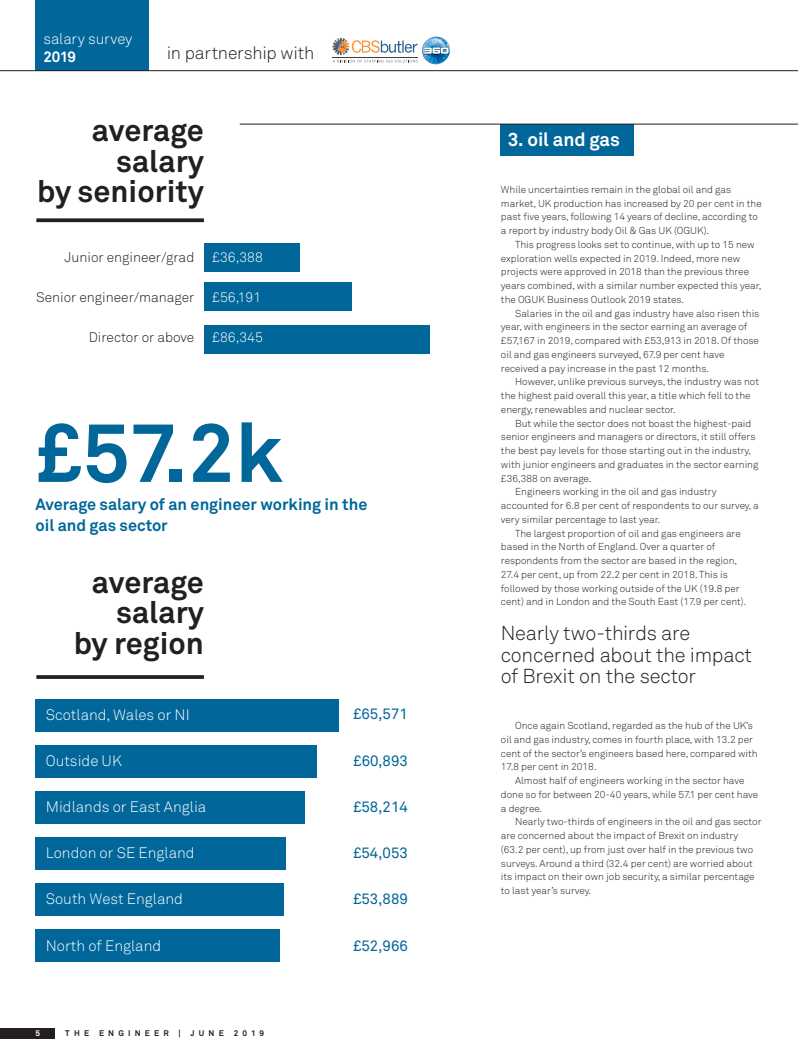
<style>
.page{position:relative;width:798px;height:1063px;background:#fff}
.page>*{position:absolute;margin:0;border:0;box-sizing:border-box;transform-origin:0 0}
.t1{font:700 82.5px "Akkurat";color:#01669a}
.t2{font:700 30.5px/30.5px "Akkurat";color:#231f20;text-align:right}
.t3{font:300 20px/21.2px "Akkurat";letter-spacing:-.01em;color:#231f20}
.t4{font:700 18.75px "Akkurat";letter-spacing:-.005em;color:#fff}
.t5{font:300 17.5px "Akkurat";letter-spacing:-.01em;color:#231f20}
.t6{font:700 16.25px/21.2px "Akkurat";color:#01669a}
.t7{font:300 15px "Akkurat";color:#fff}
.t8{font:15px "Akkurat";color:#01669a}
.t9{font:700 15px "Akkurat";color:#fff}
.t10{font:300 13.75px "Akkurat";color:#231f20}
.t11{font:300 13.75px "Akkurat";color:#fff}
.t12{font:300 10px/13.8px "Akkurat";color:#231f20}
.t13{font:700 8.12px "Akkurat";letter-spacing:.515em;color:#231f20}
.t14{font:700 8.12px "Akkurat";color:#fff}
</style>
<div class="page">
<div style="left:35px;top:699px;width:303px;height:33px;background:#01669a"></div>
<div style="left:35px;top:745px;width:282px;height:33px;background:#01669a"></div>
<div style="left:35px;top:791px;width:270px;height:33px;background:#01669a"></div>
<div style="left:35px;top:837px;width:250px;height:33px;background:#01669a"></div>
<div style="left:35px;top:883px;width:249px;height:33px;background:#01669a"></div>
<div style="left:35px;top:929px;width:245px;height:33px;background:#01669a"></div>
<svg style="left:332px;top:37px;width:118px;height:27px"></svg>
<div style="left:0;top:1028px;width:55px;height:11px;background:#231f20"></div>
<div style="left:35px;top:0;width:114px;height:71px;background:#01669a"></div>
<hr style="left:0;top:70px;width:797px;height:1px;background:#231f20">
<svg style="left:36px;top:218px;width:168px;height:4px"></svg>
<div style="left:500px;top:124px;width:133px;height:31px;background:#01669a"></div>
<hr style="left:240px;top:124px;width:557px;height:1px;background:#231f20">
<svg style="left:36px;top:675px;width:168px;height:4px"></svg>
<div style="left:204px;top:244px;width:95px;height:28px;background:#01669a"></div>
<div style="left:204px;top:283px;width:147px;height:28px;background:#01669a"></div>
<div style="left:204px;top:325px;width:225px;height:28px;background:#01669a"></div>
<h3 class="t7" style="left:43px;top:30px;width:90px">salary survey</h3>
<h3 class="t9" style="left:43px;top:47px;width:34px">2019</h3>
<h3 class="t5" style="left:167px;top:42px;width:149px">in partnership with</h3>
<h2 class="t2" style="left:37px;top:115px;width:168px">average salary<br>by seniority</h2>
<h3 class="t10" style="left:64px;top:249px;width:131px">Junior engineer/grad</h3>
<h3 class="t10" style="left:36px;top:289px;width:160px">Senior engineer/manager</h3>
<h3 class="t10" style="left:89px;top:329px;width:107px">Director or above</h3>
<h3 class="t11" style="left:212px;top:249px;width:52px">£36,388</h3>
<h3 class="t11" style="left:212px;top:289px;width:50px">£56,191</h3>
<h3 class="t11" style="left:212px;top:329px;width:52px">£86,345</h3>
<h1 class="t1" style="left:35px;top:401px;width:249px">£57.2k</h1>
<h3 class="t6" style="left:35px;top:493px;width:333px">Average salary of an engineer working in the oil and gas sector</h3>
<h2 class="t2" style="left:74px;top:567px;width:132px">average salary<br>by region</h2>
<h3 class="t7" style="left:46px;top:705px;width:145px">Scotland, Wales or NI</h3>
<h3 class="t7" style="left:46px;top:752px;width:78px">Outside UK</h3>
<h3 class="t7" style="left:46px;top:798px;width:162px">Midlands or East Anglia</h3>
<h3 class="t7" style="left:46px;top:844px;width:150px">London or SE England</h3>
<h3 class="t7" style="left:46px;top:890px;width:139px">South West England</h3>
<h3 class="t7" style="left:46px;top:937px;width:117px">North of England</h3>
<p class="t14" style="left:35px;top:1028px;width:6px">5</p>
<p class="t13" style="left:65px;top:1028px;width:200px">THE ENGINEER | JUNE 2019</p>
<h3 class="t8" style="left:353px;top:705px;width:56px">£65,571</h3>
<h3 class="t8" style="left:353px;top:752px;width:56px">£60,893</h3>
<h3 class="t8" style="left:353px;top:798px;width:56px">£58,214</h3>
<h3 class="t8" style="left:353px;top:844px;width:56px">£54,053</h3>
<h3 class="t8" style="left:353px;top:890px;width:56px">£53,889</h3>
<h3 class="t8" style="left:353px;top:937px;width:56px">£52,966</h3>
<h3 class="t4" style="left:507px;top:127px;width:114px">3. oil and gas</h3>
<p class="t12" style="left:500px;top:183px;width:262px">While uncertainties remain in the global oil and gas market, UK production has increased by 20 per cent in the past five years, following 14 years of decline, according to a report by industry body Oil &amp; Gas UK (OGUK).</p>
<p class="t12" style="left:500px;top:238px;width:262px;text-indent:14px">This progress looks set to continue, with up to 15 new exploration wells expected in 2019. Indeed, more new projects were approved in 2018 than the previous three years combined, with a similar number expected this year, the OGUK Business Outlook 2019 states.</p>
<p class="t12" style="left:500px;top:306px;width:260px;text-indent:14px">Salaries in the oil and gas industry have also risen this year, with engineers in the sector earning an average of £57,167 in 2019, compared with £53,913 in 2018. Of those oil and gas engineers surveyed, 67.9 per cent have received a pay increase in the past 12 months.</p>
<p class="t12" style="left:500px;top:375px;width:259px;text-indent:14px">However, unlike previous surveys, the industry was not the highest paid overall this year, a title which fell to the energy, renewables and nuclear sector.</p>
<p class="t12" style="left:515px;top:416px;width:238px">But while the sector does not boast the highest-paid</p>
<p class="t12" style="left:500px;top:430px;width:256px">senior engineers and managers or directors, it still offers</p>
<p class="t12" style="left:500px;top:444px;width:251px">the best pay levels for those starting out in the industry,</p>
<p class="t12" style="left:500px;top:458px;width:259px">with junior engineers and graduates in the sector earning</p>
<p class="t12" style="left:500px;top:471px;width:92px">£36,388 on average.</p>
<p class="t12" style="left:515px;top:485px;width:203px">Engineers working in the oil and gas industry</p>
<p class="t12" style="left:500px;top:499px;width:259px">accounted for 6.8 per cent of respondents to our survey, a</p>
<p class="t12" style="left:500px;top:513px;width:161px">very similar percentage to last year.</p>
<p class="t12" style="left:515px;top:526px;width:227px">The largest proportion of oil and gas engineers are</p>
<p class="t12" style="left:500px;top:540px;width:216px">based in the North of England. Over a quarter of</p>
<p class="t12" style="left:500px;top:554px;width:238px">respondents from the sector are based in the region,</p>
<p class="t12" style="left:500px;top:568px;width:228px">27.4 per cent, up from 22.2 per cent in 2018. This is</p>
<p class="t12" style="left:500px;top:581px;width:240px">followed by those working outside of the UK (19.8 per</p>
<p class="t12" style="left:500px;top:595px;width:247px">cent) and in London and the South East (17.9 per cent).</p>
<h3 class="t3" style="left:500px;top:623px;width:253px">Nearly two-thirds are concerned about the impact of Brexit on the sector</h3>
<p class="t12" style="left:500px;top:719px;width:258px;text-indent:14px">Once again Scotland, regarded as the hub of the UK’s oil and gas industry, comes in fourth place, with 13.2 per cent of the sector’s engineers based here, compared with 17.8 per cent in 2018.</p>
<p class="t12" style="left:500px;top:774px;width:259px;text-indent:14px">Almost half of engineers working in the sector have done so for between 20-40 years, while 57.1 per cent have a degree.</p>
<p class="t12" style="left:500px;top:815px;width:262px;text-indent:14px">Nearly two-thirds of engineers in the oil and gas sector are concerned about the impact of Brexit on industry (63.2 per cent), up from just over half in the previous two surveys. Around a third (32.4 per cent) are worried about its impact on their own job security, a similar percentage to last year’s survey.</p>
</div>
